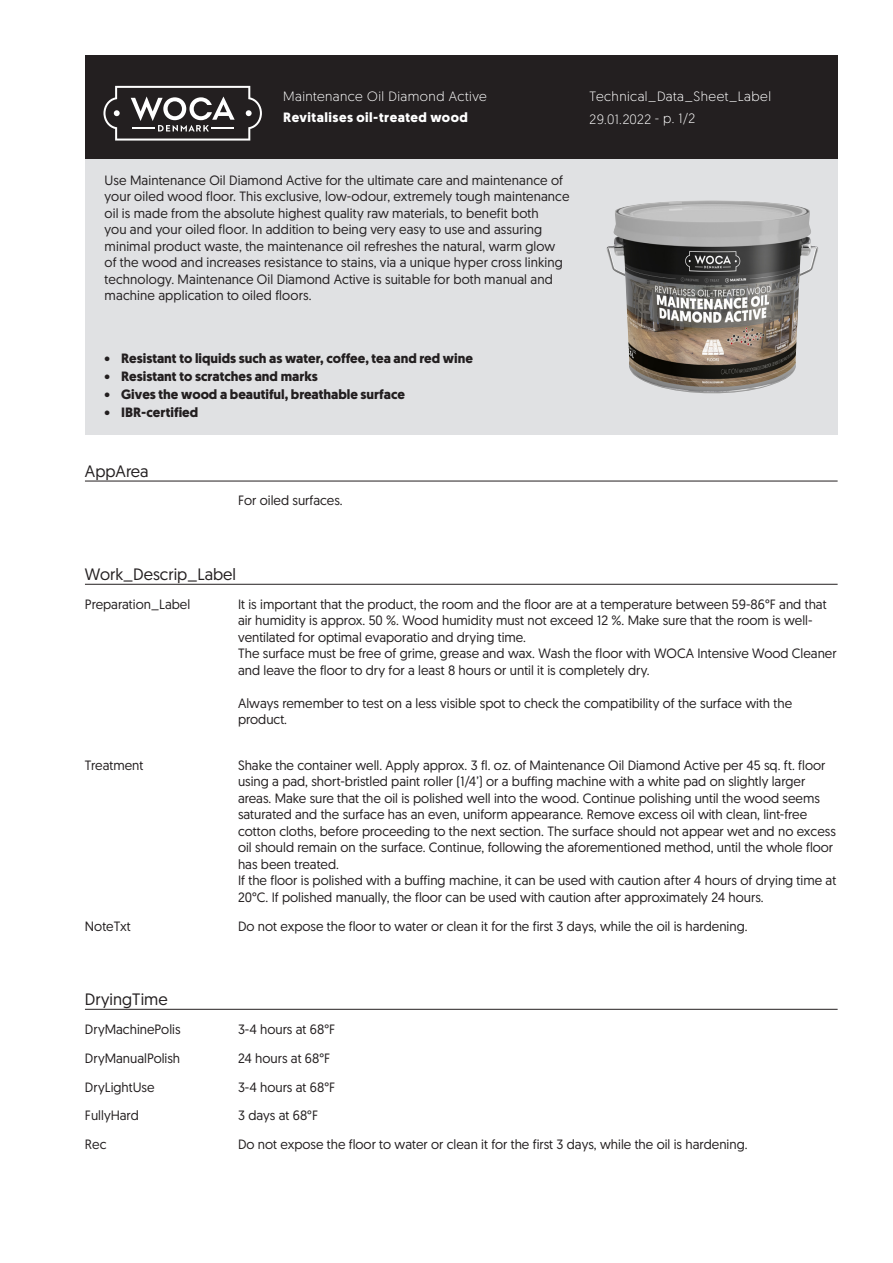
<style>
.page{position:relative;width:893px;height:1263px;background:#fff}
.page>*{position:absolute;margin:0;border:0;box-sizing:border-box;transform-origin:0 0}
.skyBodyHdn{font:16.5px "Geomanist";color:#231f20}
.skyBodyTxt{font:13.5px/16.5px "Geomanist";color:#231f20}
.skyRegularTxtBodytex{font:13.5px/16.5px "Geomanist";letter-spacing:.01em;color:#231f20}
.skyBulletBodytext{font:700 13.5px "Geomanist";color:#231f20}
.skyBodyCap{font:13.5px "Geomanist";color:#231f20}
.skyWhiteHdnBodytext{font:300 13.5px "Geomanist";letter-spacing:.03em;color:#fff}
.skyWhiteBoldHdnBodyt{font:700 13.5px "Geomanist";letter-spacing:.035em;color:#fff}
</style>
<div class="page">
<div style="left:85px;top:159px;width:753px;height:276px;background:#e0e1e3"></div>
<div style="left:85px;top:55px;width:753px;height:104px;background:#231f20"></div>
<hr style="left:85px;top:481px;width:753px;height:1px;background:#231f20">
<hr style="left:85px;top:584px;width:753px;height:1px;background:#231f20">
<hr style="left:85px;top:1009px;width:753px;height:1px;background:#231f20">
<img style="left:607px;top:200px;width:211px;height:193px">
<svg style="left:103px;top:86px;width:159px;height:55px"></svg>
<p class="skyWhiteHdnBodytext" style="left:283px;top:87px;width:205px">Maintenance Oil Diamond Active</p>
<p class="skyWhiteBoldHdnBodyt" style="left:283px;top:108px;width:186px">Revitalises oil-treated wood</p>
<p class="skyRegularTxtBodytex" style="left:105px;top:171px;width:466px">Use Maintenance Oil Diamond Active for the ultimate care and maintenance of your oiled wood floor. This exclusive, low-odour, extremely tough maintenance oil is made from the absolute highest quality raw materials, to benefit both<br>you and your oiled floor. In addition to being very easy to use and assuring minimal product waste, the maintenance oil refreshes the natural, warm glow of the wood and increases resistance to stains, via a unique hyper cross linking technology. Maintenance Oil Diamond Active is suitable for both manual and machine application to oiled floors.</p>
<p class="skyBulletBodytext" style="left:105px;top:350px;width:370px">• Resistant to liquids such as water, coffee, tea and red wine</p>
<p class="skyBulletBodytext" style="left:105px;top:368px;width:215px">• Resistant to scratches and marks</p>
<p class="skyBulletBodytext" style="left:105px;top:386px;width:302px">• Gives the wood a beautiful, breathable surface</p>
<p class="skyBulletBodytext" style="left:105px;top:404px;width:95px">• IBR-certified</p>
<p class="skyBodyHdn" style="left:85px;top:460px;width:65px">AppArea</p>
<p class="skyBodyTxt" style="left:238px;top:492px;width:106px">For oiled surfaces.</p>
<p class="skyWhiteHdnBodytext" style="left:590px;top:87px;width:183px">Technical_Data_Sheet_Label</p>
<p class="skyWhiteHdnBodytext" style="left:590px;top:110px;width:107px">29.01.2022 - p. 1/2</p>
<p class="skyBodyHdn" style="left:85px;top:563px;width:153px">Work_Descrip_Label</p>
<p class="skyBodyCap" style="left:85px;top:595px;width:107px">Preparation_Label</p>
<p class="skyBodyTxt" style="left:238px;top:595px;width:590px">It is important that the product, the room and the floor are at a temperature between 59-86°F and that air humidity is approx. 50 %. Wood humidity must not exceed 12 %. Make sure that the room is well&shy;ventilated for optimal evaporatio and drying time.</p>
<p class="skyBodyTxt" style="left:238px;top:645px;width:600px">The surface must be free of grime, grease and wax. Wash the floor with WOCA Intensive Wood Cleaner and leave the floor to dry for a least 8 hours or until it is completely dry.</p>
<p class="skyBodyTxt" style="left:238px;top:694px;width:556px">Always remember to test on a less visible spot to check the compatibility of the surface with the product.</p>
<p class="skyBodyCap" style="left:85px;top:756px;width:60px">Treatment</p>
<p class="skyBodyTxt" style="left:238px;top:756px;width:599px">Shake the container well. Apply approx. 3 fl. oz. of Maintenance Oil Diamond Active per 45 sq. ft. floor using a pad, short-bristled paint roller (1/4’) or a buffing machine with a white pad on slightly larger areas. Make sure that the oil is polished well into the wood. Continue polishing until the wood seems saturated and the surface has an even, uniform appearance. Remove excess oil with clean, lint-free cotton cloths, before proceeding to the next section. The surface should not appear wet and no excess oil should remain on the surface. Continue, following the aforementioned method, until the whole floor has been treated.</p>
<p class="skyBodyTxt" style="left:238px;top:872px;width:600px">If the floor is polished with a buffing machine, it can be used with caution after 4 hours of drying time at<br>20°C. If polished manually, the floor can be used with caution after approximately 24 hours.</p>
<p class="skyBodyCap" style="left:85px;top:917px;width:47px">NoteTxt</p>
<p class="skyBodyTxt" style="left:238px;top:917px;width:511px">Do not expose the floor to water or clean it for the first 3 days, while the oil is hardening.</p>
<p class="skyBodyHdn" style="left:85px;top:988px;width:84px">DryingTime</p>
<p class="skyBodyCap" style="left:85px;top:1020px;width:97px">DryMachinePolis</p>
<p class="skyBodyTxt" style="left:238px;top:1020px;width:99px">3-4 hours at 68°F</p>
<p class="skyBodyCap" style="left:85px;top:1049px;width:97px">DryManualPolish</p>
<p class="skyBodyTxt" style="left:238px;top:1049px;width:94px">24 hours at 68°F</p>
<p class="skyBodyCap" style="left:85px;top:1078px;width:71px">DryLightUse</p>
<p class="skyBodyTxt" style="left:238px;top:1078px;width:99px">3-4 hours at 68°F</p>
<p class="skyBodyCap" style="left:85px;top:1107px;width:56px">FullyHard</p>
<p class="skyBodyTxt" style="left:238px;top:1107px;width:82px">3 days at 68°F</p>
<p class="skyBodyCap" style="left:85px;top:1136px;width:23px">Rec</p>
<p class="skyBodyTxt" style="left:238px;top:1136px;width:511px">Do not expose the floor to water or clean it for the first 3 days, while the oil is hardening.</p>
</div>
